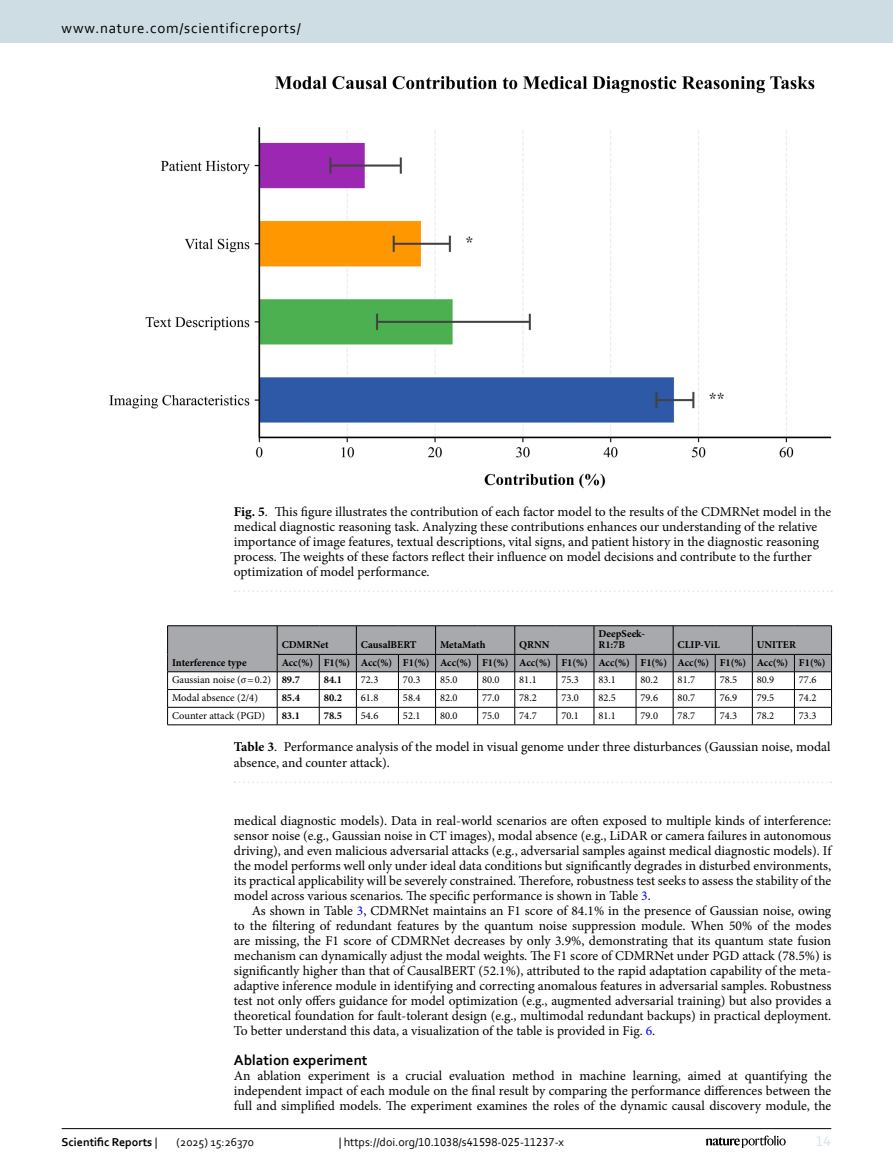
<style>
.page{position:relative;width:893px;height:1174px;background:#fff}
.page>*{position:absolute;margin:0;border:0;box-sizing:border-box;transform-origin:0 0}
.t1{font:15px "Corbel";letter-spacing:.05em;color:#000}
.Head_2{font:700 15px "Corbel";color:#000}
.t2{font:15px "Corbel";color:#d9e4eb}
.Body_Text{font:13.5px/15px "Minion Pro";color:#000;text-align:justify}
.Body_Text_Indent{font:13.5px/15px "Minion Pro";color:#000;text-align:justify}
.Figure_Caption{font:13.5px/15px "Minion Pro";color:#000}
.Table_Caption{font:13.5px/16.5px "Minion Pro";letter-spacing:-.005em;color:#000}
.t3{font:12px "Corbel";color:#000}
.t4{font:700 12px "Corbel";color:#000}
.Table_Body{font:10.5px "Minion Pro";color:#000}
.Table_Head{font:700 10.5px/11.2px "Minion Pro";color:#000}
.Table_Body-2{font:700 10.5px "Minion Pro";color:#000}
.s1{font-weight:700}
.s2{color:#00f}
.s3{font-weight:400}
</style>
<div class="page">
<hr style="left:167px;top:625px;width:110px;height:1px;background:#000">
<hr style="left:277px;top:625px;width:42px;height:1px;background:#000">
<hr style="left:319px;top:625px;width:37px;height:1px;background:#000">
<hr style="left:356px;top:625px;width:42px;height:1px;background:#000">
<hr style="left:398px;top:625px;width:38px;height:1px;background:#000">
<hr style="left:436px;top:625px;width:42px;height:1px;background:#000">
<hr style="left:478px;top:625px;width:37px;height:1px;background:#000">
<hr style="left:515px;top:625px;width:42px;height:1px;background:#000">
<hr style="left:557px;top:625px;width:37px;height:1px;background:#000">
<hr style="left:594px;top:625px;width:42px;height:1px;background:#000">
<hr style="left:636px;top:625px;width:37px;height:1px;background:#000">
<hr style="left:673px;top:625px;width:42px;height:1px;background:#000">
<hr style="left:715px;top:625px;width:37px;height:1px;background:#000">
<hr style="left:752px;top:625px;width:42px;height:1px;background:#000">
<hr style="left:794px;top:625px;width:38px;height:1px;background:#000">
<hr style="left:277px;top:724px;width:42px;height:1px;background:#000">
<hr style="left:319px;top:724px;width:37px;height:1px;background:#000">
<hr style="left:356px;top:724px;width:42px;height:1px;background:#000">
<hr style="left:398px;top:724px;width:38px;height:1px;background:#000">
<hr style="left:436px;top:724px;width:42px;height:1px;background:#000">
<hr style="left:478px;top:724px;width:37px;height:1px;background:#000">
<hr style="left:515px;top:724px;width:42px;height:1px;background:#000">
<hr style="left:557px;top:724px;width:37px;height:1px;background:#000">
<hr style="left:594px;top:724px;width:42px;height:1px;background:#000">
<hr style="left:636px;top:724px;width:37px;height:1px;background:#000">
<hr style="left:673px;top:724px;width:42px;height:1px;background:#000">
<hr style="left:715px;top:724px;width:37px;height:1px;background:#000">
<hr style="left:752px;top:724px;width:42px;height:1px;background:#000">
<svg style="left:167px;top:626px;width:665px;height:98px"></svg>
<hr style="left:794px;top:724px;width:38px;height:1px;background:#000">
<hr style="left:167px;top:724px;width:110px;height:1px;background:#000">
<svg style="left:235px;top:781px;width:597px;height:2px"></svg>
<img style="left:109px;top:76px;width:722px;height:412px">
<svg style="left:235px;top:590px;width:597px;height:2px"></svg>
<hr style="left:62px;top:1128px;width:769px;height:1px;background:#000">
<svg style="left:706px;top:1135px;width:80px;height:12px"></svg>
<div style="left:0;top:0;width:893px;height:43px;background:#cedde4"></div>
<p class="t1" style="left:62px;top:18px;width:241px">www.nature.com/scientificreports/</p>
<p class="Figure_Caption" style="left:234px;top:504px;width:599px"><span class="s1">Fig. 5</span>. This figure illustrates the contribution of each factor model to the results of the CDMRNet model in the medical diagnostic reasoning task. Analyzing these contributions enhances our understanding of the relative importance of image features, textual descriptions, vital signs, and patient history in the diagnostic reasoning process. The weights of these factors reflect their influence on model decisions and contribute to the further optimization of model performance.</p>
<p class="Table_Head" style="left:172px;top:656px;width:76px">Interference type</p>
<p class="Table_Head" style="left:282px;top:639px;width:48px">CDMRNet</p>
<p class="Table_Head" style="left:361px;top:639px;width:57px">CausalBERT</p>
<p class="Table_Head" style="left:440px;top:639px;width:47px">MetaMath</p>
<p class="Table_Head" style="left:519px;top:639px;width:32px">QRNN</p>
<p class="Table_Head" style="left:598px;top:628px;width:48px">DeepSeek-<br>R1:7B</p>
<p class="Table_Head" style="left:678px;top:639px;width:44px">CLIP-ViL</p>
<p class="Table_Head" style="left:757px;top:639px;width:41px">UNITER</p>
<p class="Table_Head" style="left:282px;top:656px;width:33px">Acc(%)</p>
<p class="Table_Head" style="left:324px;top:656px;width:28px">F1(%)</p>
<p class="Table_Head" style="left:361px;top:656px;width:33px">Acc(%)</p>
<p class="Table_Head" style="left:403px;top:656px;width:28px">F1(%)</p>
<p class="Table_Head" style="left:440px;top:656px;width:33px">Acc(%)</p>
<p class="Table_Head" style="left:482px;top:656px;width:28px">F1(%)</p>
<p class="Table_Head" style="left:519px;top:656px;width:33px">Acc(%)</p>
<p class="Table_Head" style="left:561px;top:656px;width:28px">F1(%)</p>
<p class="Table_Head" style="left:598px;top:656px;width:33px">Acc(%)</p>
<p class="Table_Head" style="left:640px;top:656px;width:28px">F1(%)</p>
<p class="Table_Head" style="left:678px;top:656px;width:33px">Acc(%)</p>
<p class="Table_Head" style="left:720px;top:656px;width:28px">F1(%)</p>
<p class="Table_Head" style="left:757px;top:656px;width:33px">Acc(%)</p>
<p class="Table_Head" style="left:799px;top:656px;width:28px">F1(%)</p>
<p class="Table_Body" style="left:172px;top:673px;width:100px">Gaussian noise (σ=0.2)</p>
<p class="Table_Body-2" style="left:282px;top:672px;width:20px">89.7</p>
<p class="Table_Body-2" style="left:324px;top:672px;width:20px">84.1</p>
<p class="Table_Body" style="left:361px;top:673px;width:19px">72.3</p>
<p class="Table_Body" style="left:403px;top:673px;width:19px">70.3</p>
<p class="Table_Body" style="left:440px;top:673px;width:19px">85.0</p>
<p class="Table_Body" style="left:482px;top:673px;width:19px">80.0</p>
<p class="Table_Body" style="left:519px;top:673px;width:19px">81.1</p>
<p class="Table_Body" style="left:561px;top:673px;width:19px">75.3</p>
<p class="Table_Body" style="left:598px;top:673px;width:19px">83.1</p>
<p class="Table_Body" style="left:640px;top:673px;width:19px">80.2</p>
<p class="Table_Body" style="left:678px;top:673px;width:19px">81.7</p>
<p class="Table_Body" style="left:720px;top:673px;width:19px">78.5</p>
<p class="Table_Body" style="left:757px;top:673px;width:19px">80.9</p>
<p class="Table_Body" style="left:799px;top:673px;width:19px">77.6</p>
<p class="Table_Body" style="left:172px;top:690px;width:87px">Modal absence (2/4)</p>
<p class="Table_Body-2" style="left:282px;top:690px;width:20px">85.4</p>
<p class="Table_Body-2" style="left:324px;top:690px;width:20px">80.2</p>
<p class="Table_Body" style="left:361px;top:690px;width:19px">61.8</p>
<p class="Table_Body" style="left:403px;top:690px;width:19px">58.4</p>
<p class="Table_Body" style="left:440px;top:690px;width:19px">82.0</p>
<p class="Table_Body" style="left:482px;top:690px;width:19px">77.0</p>
<p class="Table_Body" style="left:519px;top:690px;width:19px">78.2</p>
<p class="Table_Body" style="left:561px;top:690px;width:19px">73.0</p>
<p class="Table_Body" style="left:598px;top:690px;width:19px">82.5</p>
<p class="Table_Body" style="left:640px;top:690px;width:19px">79.6</p>
<p class="Table_Body" style="left:678px;top:690px;width:19px">80.7</p>
<p class="Table_Body" style="left:720px;top:690px;width:19px">76.9</p>
<p class="Table_Body" style="left:757px;top:690px;width:19px">79.5</p>
<p class="Table_Body" style="left:799px;top:690px;width:19px">74.2</p>
<p class="Table_Body" style="left:172px;top:708px;width:95px">Counter attack (PGD)</p>
<p class="Table_Body-2" style="left:282px;top:708px;width:20px">83.1</p>
<p class="Table_Body-2" style="left:324px;top:708px;width:20px">78.5</p>
<p class="Table_Body" style="left:361px;top:708px;width:19px">54.6</p>
<p class="Table_Body" style="left:403px;top:708px;width:19px">52.1</p>
<p class="Table_Body" style="left:440px;top:708px;width:19px">80.0</p>
<p class="Table_Body" style="left:482px;top:708px;width:19px">75.0</p>
<p class="Table_Body" style="left:519px;top:708px;width:19px">74.7</p>
<p class="Table_Body" style="left:561px;top:708px;width:19px">70.1</p>
<p class="Table_Body" style="left:598px;top:708px;width:19px">81.1</p>
<p class="Table_Body" style="left:640px;top:708px;width:19px">79.0</p>
<p class="Table_Body" style="left:678px;top:708px;width:19px">78.7</p>
<p class="Table_Body" style="left:720px;top:708px;width:19px">74.3</p>
<p class="Table_Body" style="left:757px;top:708px;width:19px">78.2</p>
<p class="Table_Body" style="left:799px;top:708px;width:19px">73.3</p>
<p class="Table_Caption" style="left:234px;top:738px;width:598px"><span class="s1">Table 3</span>. Performance analysis of the model in visual genome under three disturbances (Gaussian noise, modal absence, and counter attack).</p>
<p class="Body_Text" style="left:234px;top:813px;width:599px">medical diagnostic models). Data in real-world scenarios are often exposed to multiple kinds of interference: sensor noise (e.g., Gaussian noise in CT images), modal absence (e.g., LiDAR or camera failures in autonomous driving), and even malicious adversarial attacks (e.g., adversarial samples against medical diagnostic models). If the model performs well only under ideal data conditions but significantly degrades in disturbed environments, its practical applicability will be severely constrained. Therefore, robustness test seeks to assess the stability of the model across various scenarios. The specific performance is shown in Table <span class="s2">3</span>.</p>
<p class="Body_Text_Indent" style="left:234px;top:903px;width:599px;text-indent:18px">As shown in Table <span class="s2">3</span>, CDMRNet maintains an F1 score of 84.1% in the presence of Gaussian noise, owing to the filtering of redundant features by the quantum noise suppression module. When 50% of the modes are missing, the F1 score of CDMRNet decreases by only 3.9%, demonstrating that its quantum state fusion mechanism can dynamically adjust the modal weights. The F1 score of CDMRNet under PGD attack (78.5%) is significantly higher than that of CausalBERT (52.1%), attributed to the rapid adaptation capability of the meta&shy;adaptive inference module in identifying and correcting anomalous features in adversarial samples. Robustness test not only offers guidance for model optimization (e.g., augmented adversarial training) but also provides a theoretical foundation for fault-tolerant design (e.g., multimodal redundant backups) in practical deployment.<br>To better understand this data, a visualization of the table is provided in Fig. <span class="s2">6</span>.</p>
<p class="Head_2" style="left:234px;top:1050px;width:135px">Ablation experiment</p>
<p class="Body_Text" style="left:234px;top:1068px;width:599px">An ablation experiment is a crucial evaluation method in machine learning, aimed at quantifying the independent impact of each module on the final result by comparing the performance differences between the full and simplified models. The experiment examines the roles of the dynamic causal discovery module, the</p>
<p class="t4" style="left:62px;top:1134px;width:97px">Scientific Reports <span class="s3">|</span></p>
<p class="t3" style="left:177px;top:1134px;width:79px">(2025) 15:26370</p>
<p class="t3" style="left:339px;top:1134px;width:227px">| https://doi.org/10.1038/s41598-025-11237-x</p>
<p class="t2" style="left:816px;top:1132px;width:17px">14</p>
</div>
